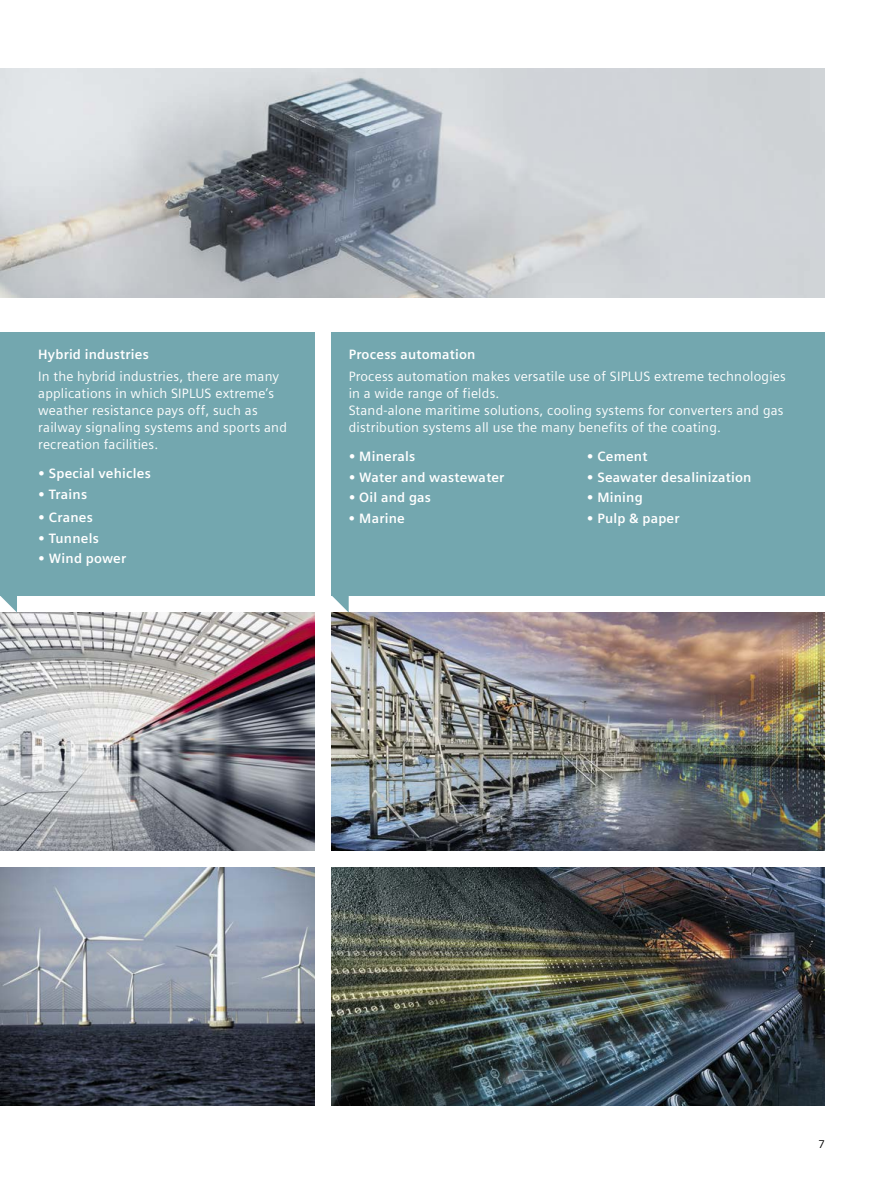
<style>
.page{position:relative;width:893px;height:1191px;background:#fff}
.page>*{position:absolute;margin:0;border:0;box-sizing:border-box;transform-origin:0 0}
.t1{font:13.5px/17px "Siemens Sans Global";letter-spacing:.015em;color:#fff}
.t2{font:700 13.5px "Siemens Sans Global";letter-spacing:.015em;color:#fff}
.t3{font:11.25px "Siemens Sans Global";color:#000}
</style>
<div class="page">
<div style="left:0;top:332px;width:315px;height:263px;background:#73a7af"></div>
<img style="left:0;top:612px;width:315px;height:238px">
<div style="left:332px;top:332px;width:493px;height:263px;background:#73a7af"></div>
<img style="left:332px;top:612px;width:493px;height:238px">
<img style="left:332px;top:867px;width:493px;height:239px">
<img style="left:0;top:68px;width:825px;height:230px">
<svg style="left:0;top:595px;width:17px;height:17px"></svg>
<svg style="left:332px;top:595px;width:17px;height:17px"></svg>
<img style="left:0;top:867px;width:315px;height:238px">
<p class="t2" style="left:38px;top:346px;width:112px">Hybrid industries</p>
<p class="t1" style="left:38px;top:369px;width:250px">In the hybrid industries, there are many applications in which SIPLUS extreme’s weather resistance pays off, such as railway signaling systems and sports and recreation facilities.</p>
<p class="t2" style="left:38px;top:466px;width:114px">• Special vehicles</p>
<p class="t2" style="left:38px;top:486px;width:50px">• Trains</p>
<p class="t2" style="left:38px;top:510px;width:56px">• Cranes</p>
<p class="t2" style="left:38px;top:530px;width:62px">• Tunnels</p>
<p class="t2" style="left:38px;top:551px;width:90px">• Wind power</p>
<p class="t2" style="left:349px;top:346px;width:128px">Process automation</p>
<p class="t1" style="left:349px;top:369px;width:439px">Process automation makes versatile use of SIPLUS extreme technologies in a wide range of fields.<br>Stand-alone maritime solutions, cooling systems for converters and gas distribution systems all use the many benefits of the coating.</p>
<p class="t2" style="left:349px;top:449px;width:68px">• Minerals</p>
<p class="t2" style="left:587px;top:449px;width:62px">• Cement</p>
<p class="t2" style="left:349px;top:469px;width:157px">• Water and wastewater</p>
<p class="t2" style="left:587px;top:469px;width:166px">• Seawater desalinization</p>
<p class="t2" style="left:349px;top:490px;width:84px">• Oil and gas</p>
<p class="t2" style="left:587px;top:490px;width:58px">• Mining</p>
<p class="t2" style="left:349px;top:510px;width:58px">• Marine</p>
<p class="t2" style="left:587px;top:510px;width:94px">• Pulp &amp; paper</p>
<p class="t3" style="left:818px;top:1136px;width:8px">7</p>
</div>
